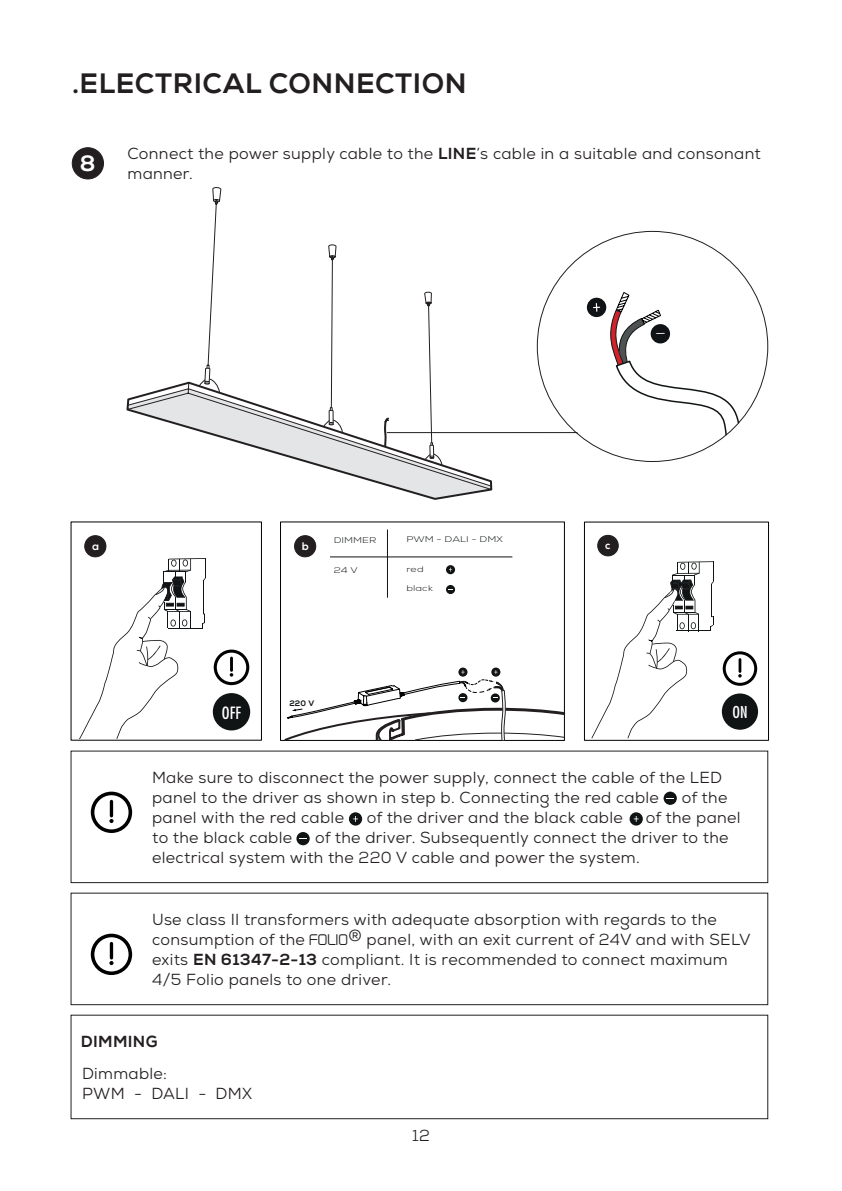
<style>
.page{position:relative;width:842px;height:1191px;background:#fff}
.page>*{position:absolute;margin:0;border:0;box-sizing:border-box;transform-origin:0 0}
.t1{font:800 28px "Nexa";letter-spacing:.02em;color:#231f20}
.t2{font:800 22.2px "Nexa";color:#fff}
.t3{font:condensed 16.4px "Futura LT";color:#fff}
.t4{font:16px/20px "Nexa";letter-spacing:.02em;color:#231f20}
.t5{font:800 16px "Nexa";letter-spacing:.02em;color:#231f20}
.t6{font:condensed 16px "Futura LT";color:#fff}
.t7{font:800 11px "Nexa";color:#fff}
.t8{font:800 10.6px "Nexa";color:#fff}
.t9{font:300 8.2px "Nexa";color:#101414;scale:1.28 1}
.t10{font:800 8px "Nexa";color:#101414}
.s1{font-weight:800}
.s2{font-family:"Break"}
</style>
<div class="page">
<div style="left:72px;top:148px;width:31px;height:31px;background:#231f20;border-radius:50%"></div>
<div style="left:72px;top:147px;width:32px;height:32px;border:1px solid #231f20;border-radius:50%"></div>
<svg style="left:91px;top:791px;width:41px;height:42px"></svg>
<svg style="left:91px;top:933px;width:41px;height:42px"></svg>
<div style="left:71px;top:751px;width:697px;height:132px;border:1px solid #231f20"></div>
<div style="left:71px;top:893px;width:697px;height:112px;border:1px solid #231f20"></div>
<div style="left:71px;top:1015px;width:697px;height:104px;border:1px solid #231f20"></div>
<div style="left:629px;top:812px;width:14px;height:13px;background:#101414;border-radius:50%"></div>
<svg style="left:634px;top:816px;width:5px;height:6px"></svg>
<svg style="left:663px;top:791px;width:14px;height:14px"></svg>
<div style="left:294px;top:535px;width:22px;height:22px;background:#231f20;border-radius:50%"></div>
<div style="left:294px;top:535px;width:22px;height:22px;border:1px solid #231f20;border-radius:50%"></div>
<div style="left:85px;top:535px;width:21px;height:22px;background:#231f20;border-radius:50%"></div>
<div style="left:85px;top:535px;width:21px;height:22px;border:1px solid #231f20;border-radius:50%"></div>
<div style="left:213px;top:693px;width:37px;height:37px;background:#101414;border-radius:50%"></div>
<svg style="left:79px;top:558px;width:127px;height:180px"></svg>
<svg style="left:214px;top:649px;width:35px;height:36px"></svg>
<div style="left:280px;top:522px;width:285px;height:218px;border:1px solid #000002"></div>
<hr style="left:387px;top:529px;width:1px;height:68px;background:#101414">
<hr style="left:330px;top:556px;width:182px;height:1px;background:#101414">
<div style="left:584px;top:522px;width:185px;height:218px;border:1px solid #000002"></div>
<div style="left:722px;top:693px;width:36px;height:36px;background:#101414;border-radius:50%"></div>
<svg style="left:723px;top:651px;width:34px;height:35px"></svg>
<svg style="left:591px;top:561px;width:123px;height:177px"></svg>
<div style="left:598px;top:535px;width:20px;height:21px;background:#231f20;border-radius:50%"></div>
<div style="left:597px;top:535px;width:21px;height:21px;border:1px solid #231f20;border-radius:50%"></div>
<svg style="left:458px;top:667px;width:10px;height:9px"></svg>
<svg style="left:491px;top:667px;width:9px;height:9px"></svg>
<svg style="left:446px;top:565px;width:9px;height:9px"></svg>
<svg style="left:449px;top:567px;width:3px;height:4px"></svg>
<svg style="left:283px;top:670px;width:283px;height:225px"></svg>
<svg style="left:446px;top:585px;width:9px;height:9px"></svg>
<svg style="left:493px;top:231px;width:275px;height:231px"></svg>
<svg style="left:203px;top:187px;width:229px;height:194px"></svg>
<svg style="left:404px;top:491px;width:84px;height:9px"></svg>
<svg style="left:126px;top:381px;width:367px;height:110px"></svg>
<svg style="left:608px;top:291px;width:132px;height:145px"></svg>
<h1 class="t1" style="left:72px;top:66px;width:396px">.ELECTRICAL CONNECTION</h1>
<h2 class="t2" style="left:80px;top:149px;width:17px">8</h2>
<p class="t4" style="left:127px;top:144px;width:635px">Connect the power supply cable to the <span class="s1">LINE</span>’s cable in a suitable and consonant manner.</p>
<p class="t7" style="left:92px;top:539px;width:8px">a</p>
<p class="t7" style="left:302px;top:539px;width:8px">b</p>
<p class="t9" style="left:334px;top:535px;width:35px">DIMMER</p>
<p class="t9" style="left:406px;top:534px;width:77px">PWM - DALI - DMX</p>
<p class="t9" style="left:406px;top:564px;width:15px">red</p>
<p class="t9" style="left:406px;top:584px;width:22px">black</p>
<p class="t9" style="left:334px;top:565px;width:20px">24 V</p>
<p class="t3" style="left:222px;top:702px;width:21px">OFF</p>
<p class="t10" style="left:290px;top:698px;width:26px">220 V</p>
<p class="t8" style="left:605px;top:539px;width:7px">c</p>
<p class="t6" style="left:732px;top:702px;width:17px">ON</p>
<p class="t4" style="left:152px;top:767px;width:571px">Make sure to disconnect the power supply, connect the cable of the LED panel to the driver as shown in step b. Connecting the red cable</p>
<p class="t4" style="left:682px;top:787px;width:47px">of the</p>
<p class="t4" style="left:152px;top:807px;width:193px">panel with the red cable</p>
<p class="t4" style="left:367px;top:807px;width:258px">of the driver and the black cable</p>
<p class="t4" style="left:646px;top:807px;width:96px">of the panel</p>
<p class="t4" style="left:152px;top:827px;width:142px">to the black cable</p>
<p class="t4" style="left:152px;top:827px;width:578px;text-indent:163px">of the driver. Subsequently connect the driver to the electrical system with the 220 V cable and power the system.</p>
<p class="t4" style="left:152px;top:909px;width:600px">Use class II transformers with adequate absorption with regards to the consumption of the <span class="s2">FOLIO</span>® panel, with an exit current of 24V and with SELV exits <span class="s1">EN 61347-2-13</span> compliant. It is recommended to connect maximum 4/5 Folio panels to one driver.</p>
<p class="t5" style="left:81px;top:1031px;width:78px">DIMMING</p>
<p class="t4" style="left:82px;top:1063px;width:172px">Dimmable:<br>PWM - DALI - DMX</p>
<p class="t4" style="left:412px;top:1125px;width:19px">12</p>
</div>
